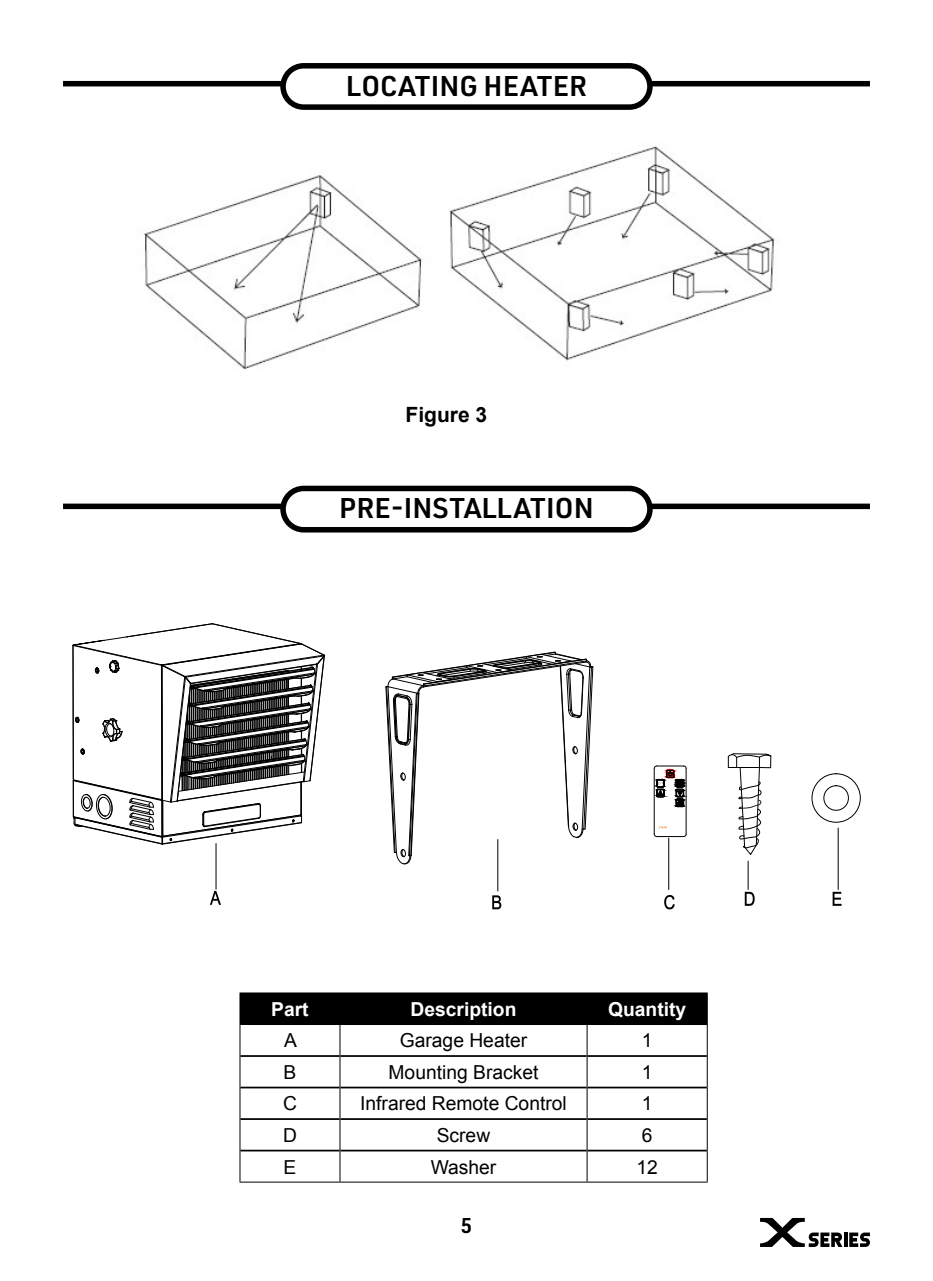
<style>
.page{position:relative;width:933px;height:1281px;background:#fff}
.page>*{position:absolute;margin:0;border:0;box-sizing:border-box;transform-origin:0 0}
.t1{font:600 28px "URWDIN";color:#000}
.t2{font:700 21px "Arial";color:#000}
.t3{font:600 21px "URWDIN";color:#000}
.t4{font:19.25px "Arial";color:#000}
.t5{font:700 19.25px "Arial";color:#fff}
</style>
<div class="page">
<svg style="left:849px;top:1232px;width:20px;height:14px"></svg>
<svg style="left:760px;top:1217px;width:82px;height:29px"></svg>
<svg style="left:844px;top:1232px;width:3px;height:14px"></svg>
<hr style="left:685px;top:768px;width:1px;height:65px;background:#000">
<hr style="left:654px;top:768px;width:1px;height:65px;background:#000">
<svg style="left:653px;top:825px;width:33px;height:12px"></svg>
<svg style="left:653px;top:765px;width:33px;height:42px"></svg>
<svg style="left:727px;top:753px;width:45px;height:102px"></svg>
<div style="left:811px;top:773px;width:49px;height:49px;border:1px solid #000;border-radius:50%"></div>
<div style="left:823px;top:785px;width:25px;height:25px;border:1px solid #000;border-radius:50%"></div>
<hr style="left:837px;top:827px;width:1px;height:62px;background:#000">
<hr style="left:668px;top:838px;width:1px;height:51px;background:#000">
<hr style="left:216px;top:843px;width:1px;height:46px;background:#000">
<svg style="left:210px;top:890px;width:11px;height:14px"></svg>
<svg style="left:832px;top:891px;width:9px;height:14px"></svg>
<hr style="left:497px;top:839px;width:1px;height:51px;background:#000">
<svg style="left:492px;top:895px;width:9px;height:14px"></svg>
<svg style="left:664px;top:895px;width:10px;height:14px"></svg>
<svg style="left:744px;top:861px;width:10px;height:44px"></svg>
<svg style="left:385px;top:651px;width:208px;height:213px"></svg>
<svg style="left:73px;top:623px;width:252px;height:221px"></svg>
<div style="left:240px;top:993px;width:466px;height:30px;background:#000"></div>
<hr style="left:240px;top:1054px;width:99px;height:2px;background:#000">
<hr style="left:340px;top:1054px;width:246px;height:2px;background:#000">
<hr style="left:587px;top:1054px;width:119px;height:2px;background:#000">
<hr style="left:240px;top:1086px;width:99px;height:2px;background:#000">
<hr style="left:340px;top:1086px;width:246px;height:2px;background:#000">
<hr style="left:587px;top:1086px;width:119px;height:2px;background:#000">
<hr style="left:240px;top:1117px;width:99px;height:2px;background:#000">
<hr style="left:340px;top:1117px;width:246px;height:2px;background:#000">
<hr style="left:587px;top:1117px;width:119px;height:2px;background:#000">
<hr style="left:240px;top:1149px;width:99px;height:2px;background:#000">
<hr style="left:340px;top:1149px;width:246px;height:2px;background:#000">
<hr style="left:587px;top:1149px;width:119px;height:2px;background:#000">
<hr style="left:239px;top:992px;width:101px;height:1px;background:#000">
<hr style="left:239px;top:993px;width:1px;height:30px;background:#000">
<hr style="left:340px;top:992px;width:247px;height:1px;background:#000">
<hr style="left:339px;top:993px;width:1px;height:30px;background:#000">
<hr style="left:587px;top:992px;width:120px;height:1px;background:#000">
<hr style="left:586px;top:993px;width:1px;height:30px;background:#000">
<hr style="left:706px;top:993px;width:1px;height:30px;background:#000">
<hr style="left:239px;top:1024px;width:1px;height:31px;background:#000">
<hr style="left:339px;top:1024px;width:1px;height:31px;background:#000">
<hr style="left:586px;top:1024px;width:1px;height:31px;background:#000">
<hr style="left:706px;top:1024px;width:1px;height:31px;background:#000">
<hr style="left:239px;top:1055px;width:1px;height:32px;background:#000">
<hr style="left:339px;top:1055px;width:1px;height:32px;background:#000">
<hr style="left:586px;top:1055px;width:1px;height:32px;background:#000">
<hr style="left:706px;top:1055px;width:1px;height:32px;background:#000">
<hr style="left:239px;top:1087px;width:1px;height:31px;background:#000">
<hr style="left:339px;top:1087px;width:1px;height:31px;background:#000">
<hr style="left:586px;top:1087px;width:1px;height:31px;background:#000">
<hr style="left:706px;top:1087px;width:1px;height:31px;background:#000">
<hr style="left:239px;top:1118px;width:1px;height:32px;background:#000">
<hr style="left:339px;top:1118px;width:1px;height:32px;background:#000">
<hr style="left:586px;top:1118px;width:1px;height:32px;background:#000">
<hr style="left:706px;top:1118px;width:1px;height:32px;background:#000">
<hr style="left:239px;top:1150px;width:1px;height:31px;background:#000">
<hr style="left:339px;top:1150px;width:1px;height:31px;background:#000">
<hr style="left:586px;top:1150px;width:1px;height:31px;background:#000">
<hr style="left:706px;top:1150px;width:1px;height:31px;background:#000">
<hr style="left:239px;top:1181px;width:101px;height:1px;background:#000">
<hr style="left:340px;top:1181px;width:247px;height:1px;background:#000">
<hr style="left:587px;top:1181px;width:120px;height:1px;background:#000">
<hr style="left:239px;top:1023px;width:101px;height:1px;background:#000">
<hr style="left:340px;top:1023px;width:247px;height:1px;background:#000">
<hr style="left:587px;top:1023px;width:120px;height:1px;background:#000">
<div style="left:63px;top:503px;width:806px;height:6px;background:#000"></div>
<div style="left:283px;top:488px;width:367px;height:41px;background:#fff;border-radius:21px"></div>
<div style="left:280px;top:485px;width:372px;height:47px;border:6px solid #000;border-radius:21px"></div>
<div style="left:63px;top:81px;width:806px;height:5px;background:#000"></div>
<div style="left:283px;top:66px;width:367px;height:41px;background:#fff;border-radius:21px"></div>
<div style="left:280px;top:63px;width:372px;height:47px;border:6px solid #000;border-radius:21px"></div>
<img style="left:143px;top:146px;width:634px;height:224px">
<h1 class="t1" style="left:346px;top:67px;width:243px">LOCATING HEATER</h1>
<p class="t2" style="left:405px;top:400px;width:83px">Figure 3</p>
<h1 class="t1" style="left:339px;top:489px;width:256px">PRE-INSTALLATION</h1>
<p class="t5" style="left:271px;top:996px;width:39px">Part</p>
<p class="t5" style="left:410px;top:996px;width:107px">Description</p>
<p class="t5" style="left:608px;top:996px;width:80px">Quantity</p>
<p class="t4" style="left:284px;top:1027px;width:14px">A</p>
<p class="t4" style="left:400px;top:1027px;width:129px">Garage Heater</p>
<p class="t4" style="left:641px;top:1027px;width:12px">1</p>
<p class="t4" style="left:283px;top:1059px;width:14px">B</p>
<p class="t4" style="left:388px;top:1059px;width:151px">Mounting Bracket</p>
<p class="t4" style="left:641px;top:1059px;width:12px">1</p>
<p class="t4" style="left:283px;top:1090px;width:15px">C</p>
<p class="t4" style="left:360px;top:1090px;width:208px">Infrared Remote Control</p>
<p class="t4" style="left:641px;top:1090px;width:12px">1</p>
<p class="t4" style="left:283px;top:1122px;width:15px">D</p>
<p class="t4" style="left:436px;top:1122px;width:55px">Screw</p>
<p class="t4" style="left:641px;top:1122px;width:12px">6</p>
<p class="t4" style="left:283px;top:1153px;width:14px">E</p>
<p class="t4" style="left:430px;top:1153px;width:67px">Washer</p>
<p class="t4" style="left:636px;top:1153px;width:23px">12</p>
<p class="t3" style="left:461px;top:1210px;width:13px">5</p>
</div>
